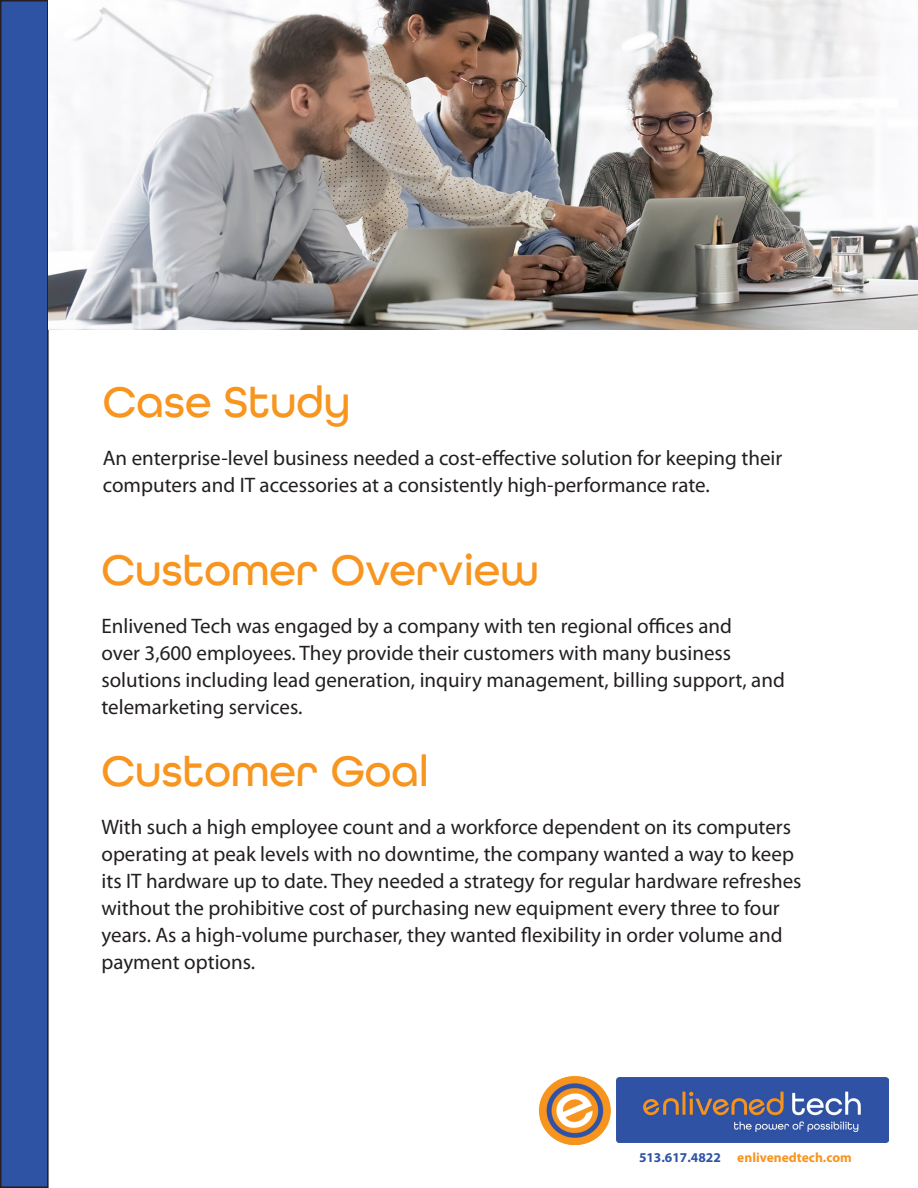
<style>
.page{position:relative;width:918px;height:1188px;background:#fff}
.page>*{position:absolute;margin:0;border:0;box-sizing:border-box;transform-origin:0 0}
.t1{font:500 45px "All Round Gothic";color:#f7951f}
.t2{font:21px/27px "Myriad Pro";color:#231f20}
.t3{font:700 13.5px "Myriad Pro";color:#f7951f}
.s1{color:#2f53a4}
</style>
<div class="page">
<div style="left:1px;top:1px;width:47px;height:1186px;background:#2f53a4"></div>
<div style="left:0;top:0;width:49px;height:1188px;border:2px solid #231f20"></div>
<img style="left:616px;top:1078px;width:273px;height:65px">
<img style="left:538px;top:1075px;width:73px;height:71px">
<img style="left:49px;top:0;width:869px;height:329px">
<p class="t1" style="left:103px;top:375px;width:250px">Case Study</p>
<p class="t2" style="left:103px;top:444px;width:681px">An enterprise-level business needed a cost-effective solution for keeping their computers and IT accessories at a consistently high-performance rate.</p>
<p class="t1" style="left:101px;top:544px;width:439px">Customer Overview</p>
<p class="t2" style="left:101px;top:612px;width:685px">Enlivened Tech was engaged by a company with ten regional offices and<br>over 3,600 employees. They provide their customers with many business solutions including lead generation, inquiry management, billing support, and telemarketing services.</p>
<p class="t1" style="left:101px;top:745px;width:329px">Customer Goal</p>
<p class="t2" style="left:101px;top:813px;width:702px">With such a high employee count and a workforce dependent on its computers operating at peak levels with no downtime, the company wanted a way to keep its IT hardware up to date. They needed a strategy for regular hardware refreshes without the prohibitive cost of purchasing new equipment every three to four years. As a high-volume purchaser, they wanted flexibility in order volume and payment options.</p>
<p class="t3" style="left:639px;top:1149px;width:214px"><span class="s1">513.617.4822</span> enlivenedtech.com</p>
</div>
